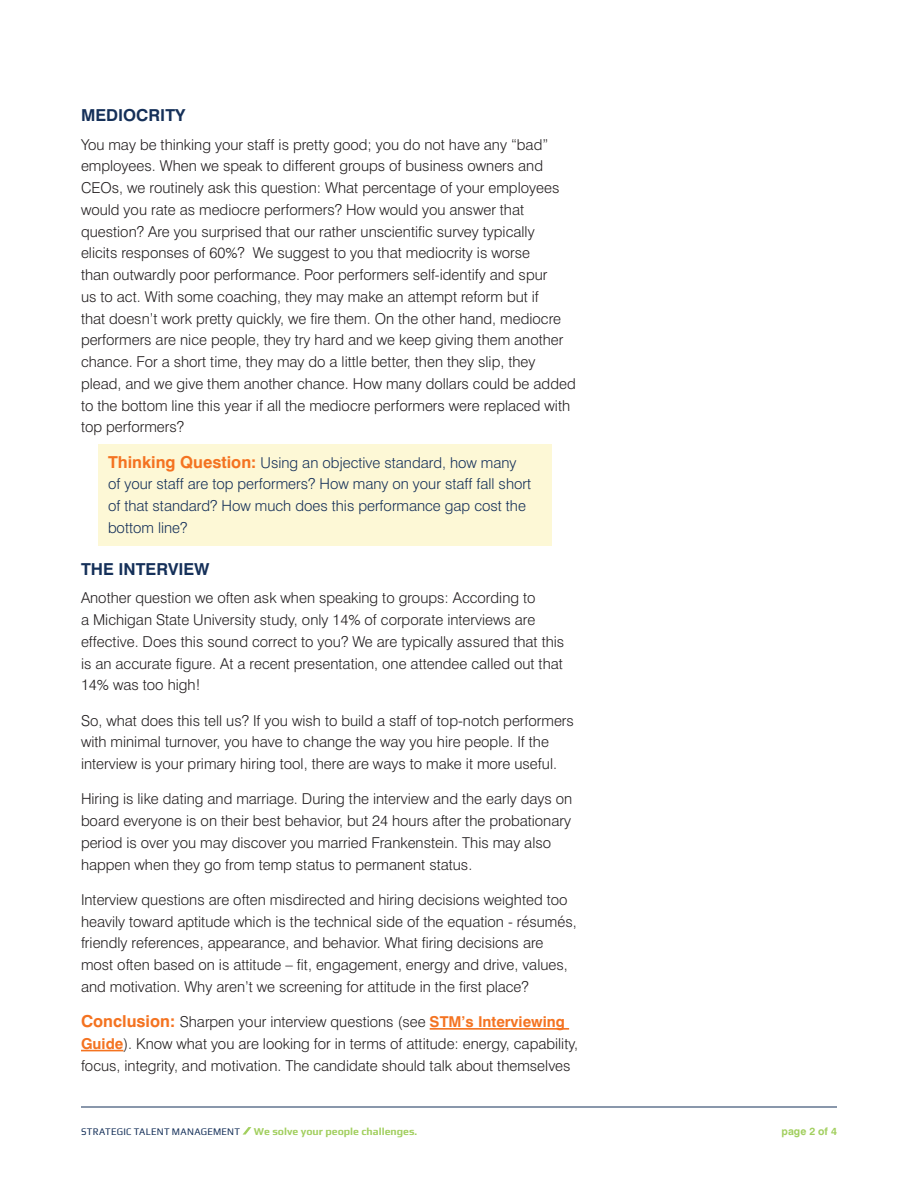
<style>
.page{position:relative;width:918px;height:1188px;background:#fff}
.page>*{position:absolute;margin:0;border:0;box-sizing:border-box;transform-origin:0 0}
.t1{font:700 16.5px "Swiss 721 BT";color:#153059}
.t2{font:300 15px/21.8px "Swiss 721 BT";color:#231f20}
.t3{font:300 15px/21.8px "Swiss 721 BT";color:#153059}
.t4{font:700 10.5px "Play";color:#a2cf5f}
.t5{font:700 10.5px "Swiss 721 BT";color:#a2cf5f}
.t6{font:10.05px "Play";letter-spacing:.035em;color:#153059;scale:.95 1}
.s1{font-weight:700;font-size:16.5px;color:#f47321}
.s2{font-weight:700;color:#f47321}
</style>
<div class="page">
<div style="left:98px;top:444px;width:454px;height:101px;background:#fdf8d6"></div>
<hr style="left:430px;top:1028px;width:139px;height:2px;background:#f47321">
<hr style="left:81px;top:1050px;width:42px;height:1px;background:#f47321">
<hr style="left:81px;top:1107px;width:756px;height:1px;background:#153059">
<svg style="left:243px;top:1127px;width:8px;height:8px"></svg>
<p class="t1" style="left:81px;top:105px;width:106px">MEDIOCRITY</p>
<p class="t2" style="left:81px;top:133px;width:496px">You may be thinking your staff is pretty good; you do not have any “bad” employees. When we speak to different groups of business owners and CEOs, we routinely ask this question: What percentage of your employees would you rate as mediocre performers? How would you answer that question? Are you surprised that our rather unscientific survey typically<br>elicits responses of 60%? We suggest to you that mediocrity is worse<br>than outwardly poor performance. Poor performers self-identify and spur<br>us to act. With some coaching, they may make an attempt reform but if<br>that doesn’t work pretty quickly, we fire them. On the other hand, mediocre performers are nice people, they try hard and we keep giving them another chance. For a short time, they may do a little better, then they slip, they plead, and we give them another chance. How many dollars could be added to the bottom line this year if all the mediocre performers were replaced with top performers?</p>
<p class="t3" style="left:108px;top:451px;width:425px"><span class="s1">Thinking Question:</span> Using an objective standard, how many of your staff are top performers? How many on your staff fall short of that standard? How much does this performance gap cost the bottom line?</p>
<p class="t1" style="left:81px;top:559px;width:130px">THE INTERVIEW</p>
<p class="t2" style="left:81px;top:587px;width:485px">Another question we often ask when speaking to groups: According to<br>a Michigan State University study, only 14% of corporate interviews are effective. Does this sound correct to you? We are typically assured that this is an accurate figure. At a recent presentation, one attendee called out that 14% was too high!</p>
<p class="t2" style="left:81px;top:709px;width:494px">So, what does this tell us? If you wish to build a staff of top-notch performers with minimal turnover, you have to change the way you hire people. If the interview is your primary hiring tool, there are ways to make it more useful.</p>
<p class="t2" style="left:81px;top:788px;width:493px">Hiring is like dating and marriage. During the interview and the early days on board everyone is on their best behavior, but 24 hours after the probationary period is over you may discover you married Frankenstein. This may also happen when they go from temp status to permanent status.</p>
<p class="t2" style="left:81px;top:889px;width:497px">Interview questions are often misdirected and hiring decisions weighted too heavily toward aptitude which is the technical side of the equation - résumés, friendly references, appearance, and behavior. What firing decisions are most often based on is attitude – fit, engagement, energy and drive, values, and motivation. Why aren’t we screening for attitude in the first place?</p>
<p class="t2" style="left:81px;top:1011px;width:499px"><span class="s1">Conclusion:</span> Sharpen your interview questions (see <span class="s2">STM’s Interviewing<br>Guide</span>). Know what you are looking for in terms of attitude: energy, capability, focus, integrity, and motivation. The candidate should talk about themselves</p>
<p class="t6" style="left:81px;top:1124px;width:169px">STRATEGIC TALENT MANAGEMENT</p>
<p class="t4" style="left:254px;top:1124px;width:165px">We solve your people challenges.</p>
<p class="t5" style="left:782px;top:1124px;width:57px">page 2 of 4</p>
</div>
